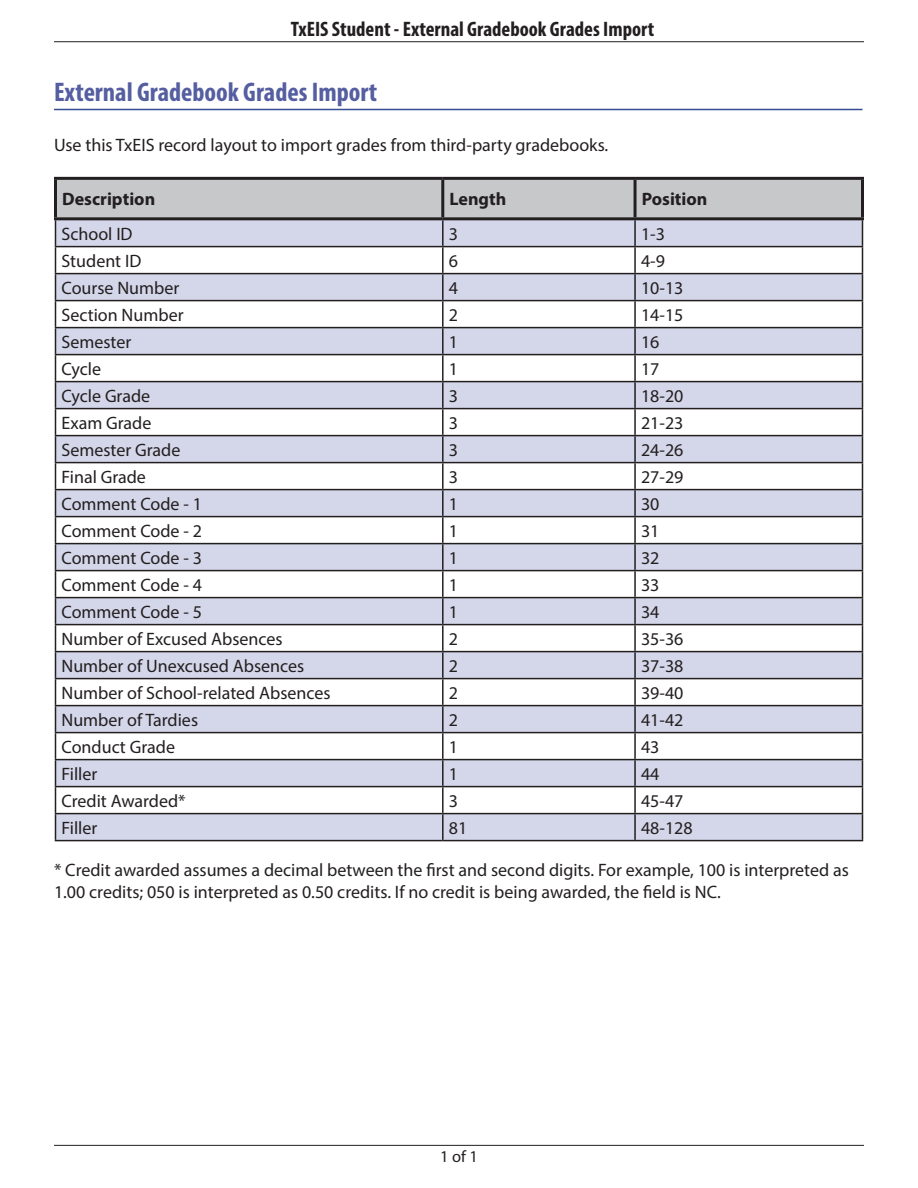
<style>
.page{position:relative;width:918px;height:1188px;background:#fff}
.page>*{position:absolute;margin:0;border:0;box-sizing:border-box;transform-origin:0 0}
.Heading_2{font:700 condensed 27px "Myriad Pro";color:#545ea0}
.t1{font:700 condensed 21px "Myriad Pro";color:#231f20}
.t2{font:18px/21.6px "Myriad Pro";color:#231f20}
.Action_Phrase{font:700 18px "Myriad Pro";color:#231f20}
.TOC_Footer{font:16.5px "Myriad Pro";color:#231f20}
</style>
<div class="page">
<hr style="left:54px;top:1145px;width:810px;height:1px;background:#231f20">
<hr style="left:54px;top:41px;width:810px;height:1px;background:#231f20">
<hr style="left:54px;top:109px;width:808px;height:1px;background:#354d96">
<hr style="left:54px;top:177px;width:389px;height:3px;background:#231f20">
<hr style="left:54px;top:180px;width:3px;height:37px;background:#231f20">
<hr style="left:443px;top:177px;width:192px;height:3px;background:#231f20">
<hr style="left:635px;top:177px;width:229px;height:3px;background:#231f20">
<hr style="left:861px;top:180px;width:3px;height:37px;background:#231f20">
<hr style="left:54px;top:217px;width:389px;height:3px;background:#231f20">
<hr style="left:635px;top:217px;width:229px;height:3px;background:#231f20">
<svg style="left:55px;top:178px;width:808px;height:662px"></svg>
<hr style="left:55px;top:840px;width:388px;height:1px;background:#231f20">
<hr style="left:443px;top:840px;width:192px;height:1px;background:#231f20">
<hr style="left:635px;top:840px;width:228px;height:1px;background:#231f20">
<p class="t1" style="left:291px;top:15px;width:365px">TxEIS Student - External Gradebook Grades Import</p>
<p class="Heading_2" style="left:54px;top:75px;width:325px">External Gradebook Grades Import</p>
<p class="t2" style="left:54px;top:134px;width:556px">Use this TxEIS record layout to import grades from third-party gradebooks.</p>
<p class="Action_Phrase" style="left:62px;top:188px;width:94px">Description</p>
<p class="Action_Phrase" style="left:450px;top:188px;width:58px">Length</p>
<p class="Action_Phrase" style="left:642px;top:188px;width:67px">Position</p>
<p class="t2" style="left:62px;top:223px;width:73px">School ID</p>
<p class="t2" style="left:449px;top:223px;width:11px">3</p>
<p class="t2" style="left:641px;top:223px;width:25px">1-3</p>
<p class="t2" style="left:62px;top:250px;width:81px">Student ID</p>
<p class="t2" style="left:449px;top:250px;width:11px">6</p>
<p class="t2" style="left:641px;top:250px;width:25px">4-9</p>
<p class="t2" style="left:62px;top:277px;width:119px">Course Number</p>
<p class="t2" style="left:449px;top:277px;width:11px">4</p>
<p class="t2" style="left:641px;top:277px;width:44px">10-13</p>
<p class="t2" style="left:62px;top:304px;width:124px">Section Number</p>
<p class="t2" style="left:449px;top:304px;width:11px">2</p>
<p class="t2" style="left:641px;top:304px;width:44px">14-15</p>
<p class="t2" style="left:62px;top:331px;width:71px">Semester</p>
<p class="t2" style="left:449px;top:331px;width:11px">1</p>
<p class="t2" style="left:641px;top:331px;width:20px">16</p>
<p class="t2" style="left:62px;top:358px;width:41px">Cycle</p>
<p class="t2" style="left:449px;top:358px;width:11px">1</p>
<p class="t2" style="left:641px;top:358px;width:20px">17</p>
<p class="t2" style="left:62px;top:385px;width:90px">Cycle Grade</p>
<p class="t2" style="left:449px;top:385px;width:11px">3</p>
<p class="t2" style="left:641px;top:385px;width:44px">18-20</p>
<p class="t2" style="left:62px;top:412px;width:91px">Exam Grade</p>
<p class="t2" style="left:449px;top:412px;width:11px">3</p>
<p class="t2" style="left:641px;top:412px;width:44px">21-23</p>
<p class="t2" style="left:62px;top:439px;width:120px">Semester Grade</p>
<p class="t2" style="left:449px;top:439px;width:11px">3</p>
<p class="t2" style="left:641px;top:439px;width:44px">24-26</p>
<p class="t2" style="left:62px;top:466px;width:86px">Final Grade</p>
<p class="t2" style="left:449px;top:466px;width:11px">3</p>
<p class="t2" style="left:641px;top:466px;width:44px">27-29</p>
<p class="t2" style="left:62px;top:493px;width:142px">Comment Code - 1</p>
<p class="t2" style="left:449px;top:493px;width:11px">1</p>
<p class="t2" style="left:641px;top:493px;width:20px">30</p>
<p class="t2" style="left:62px;top:520px;width:142px">Comment Code - 2</p>
<p class="t2" style="left:449px;top:520px;width:11px">1</p>
<p class="t2" style="left:641px;top:520px;width:20px">31</p>
<p class="t2" style="left:62px;top:547px;width:142px">Comment Code - 3</p>
<p class="t2" style="left:449px;top:547px;width:11px">1</p>
<p class="t2" style="left:641px;top:547px;width:20px">32</p>
<p class="t2" style="left:62px;top:574px;width:142px">Comment Code - 4</p>
<p class="t2" style="left:449px;top:574px;width:11px">1</p>
<p class="t2" style="left:641px;top:574px;width:20px">33</p>
<p class="t2" style="left:62px;top:601px;width:142px">Comment Code - 5</p>
<p class="t2" style="left:449px;top:601px;width:11px">1</p>
<p class="t2" style="left:641px;top:601px;width:20px">34</p>
<p class="t2" style="left:62px;top:628px;width:223px">Number of Excused Absences</p>
<p class="t2" style="left:449px;top:628px;width:11px">2</p>
<p class="t2" style="left:641px;top:628px;width:44px">35-36</p>
<p class="t2" style="left:62px;top:655px;width:244px">Number of Unexcused Absences</p>
<p class="t2" style="left:449px;top:655px;width:11px">2</p>
<p class="t2" style="left:641px;top:655px;width:44px">37-38</p>
<p class="t2" style="left:62px;top:682px;width:271px">Number of School-related Absences</p>
<p class="t2" style="left:449px;top:682px;width:11px">2</p>
<p class="t2" style="left:641px;top:682px;width:44px">39-40</p>
<p class="t2" style="left:62px;top:709px;width:138px">Number of Tardies</p>
<p class="t2" style="left:449px;top:709px;width:11px">2</p>
<p class="t2" style="left:641px;top:709px;width:44px">41-42</p>
<p class="t2" style="left:62px;top:736px;width:115px">Conduct Grade</p>
<p class="t2" style="left:449px;top:736px;width:11px">1</p>
<p class="t2" style="left:641px;top:736px;width:20px">43</p>
<p class="t2" style="left:62px;top:763px;width:37px">Filler</p>
<p class="t2" style="left:449px;top:763px;width:11px">1</p>
<p class="t2" style="left:641px;top:763px;width:20px">44</p>
<p class="t2" style="left:62px;top:790px;width:126px">Credit Awarded*</p>
<p class="t2" style="left:449px;top:790px;width:11px">3</p>
<p class="t2" style="left:641px;top:790px;width:44px">45-47</p>
<p class="t2" style="left:62px;top:817px;width:37px">Filler</p>
<p class="t2" style="left:449px;top:817px;width:20px">81</p>
<p class="t2" style="left:641px;top:817px;width:53px">48-128</p>
<p class="t2" style="left:54px;top:859px;width:796px">* Credit awarded assumes a decimal between the first and second digits. For example, 100 is interpreted as<br>1.00 credits; 050 is interpreted as 0.50 credits. If no credit is being awarded, the field is NC.</p>
<p class="TOC_Footer" style="left:440px;top:1146px;width:39px">1 of 1</p>
</div>
